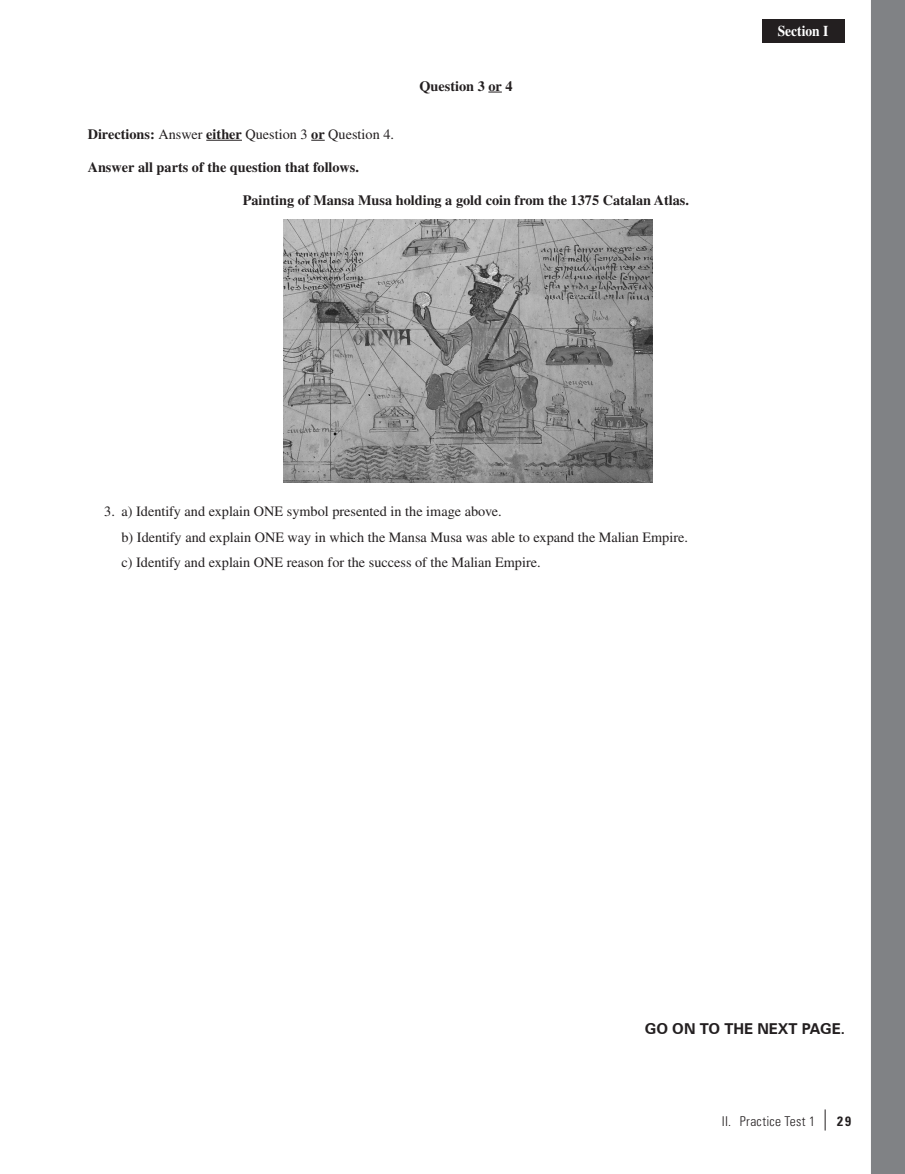
<style>
.page{position:relative;width:905px;height:1174px;background:#fff}
.page>*{position:absolute;margin:0;border:0;box-sizing:border-box;transform-origin:0 0}
.t1{font:700 15px "Zurich BT";color:#231f20}
.t2{font:700 15px "Times LT Pro";color:#fff;scale:.9 1}
.t3{font:14.25px/25.2px "Times LT Pro";color:#231f20}
.t4{font:700 14.25px "Times LT Pro";color:#231f20}
.t5{font:300 condensed 13.5px "Univers LT Pro";letter-spacing:.025em;color:#231f20}
.s1{font-weight:700}
.s2{font-weight:400;font-size:21px}
</style>
<div class="page">
<div style="left:761px;top:19px;width:82px;height:23px;background:#231f20"></div>
<svg style="left:488px;top:92px;width:13px;height:1px"></svg>
<hr style="left:206px;top:140px;width:36px;height:1px;background:#231f20">
<svg style="left:311px;top:140px;width:13px;height:1px"></svg>
<img style="left:283px;top:219px;width:369px;height:263px">
<div style="left:871px;top:0;width:34px;height:1174px;background:#808285"></div>
<p class="t4" style="left:419px;top:77px;width:95px">Question 3 or 4</p>
<p class="t3" style="left:88px;top:121px;width:308px"><span class="s1">Directions:</span> Answer <span class="s1">either</span> Question 3 <span class="s1">or</span> Question 4.</p>
<p class="t4" style="left:88px;top:159px;width:273px">Answer all parts of the question that follows.</p>
<p class="t4" style="left:243px;top:192px;width:447px">Painting of Mansa Musa holding a gold coin from the 1375 Catalan Atlas.</p>
<p class="t2" style="left:777px;top:22px;width:58px">Section I</p>
<p class="t3" style="left:121px;top:498px;width:568px;text-indent:-17px">3. a) Identify and explain ONE symbol presented in the image above.<br>b) Identify and explain ONE way in which the Mansa Musa was able to expand the Malian Empire. c) Identify and explain ONE reason for the success of the Malian Empire.</p>
<p class="t1" style="left:644px;top:1018px;width:202px">GO ON TO THE NEXT PAGE.</p>
<p class="t5" style="left:721px;top:1111px;width:131px">II. Practice Test 1 <span class="s2">|</span> <span class="s1">29</span></p>
</div>
